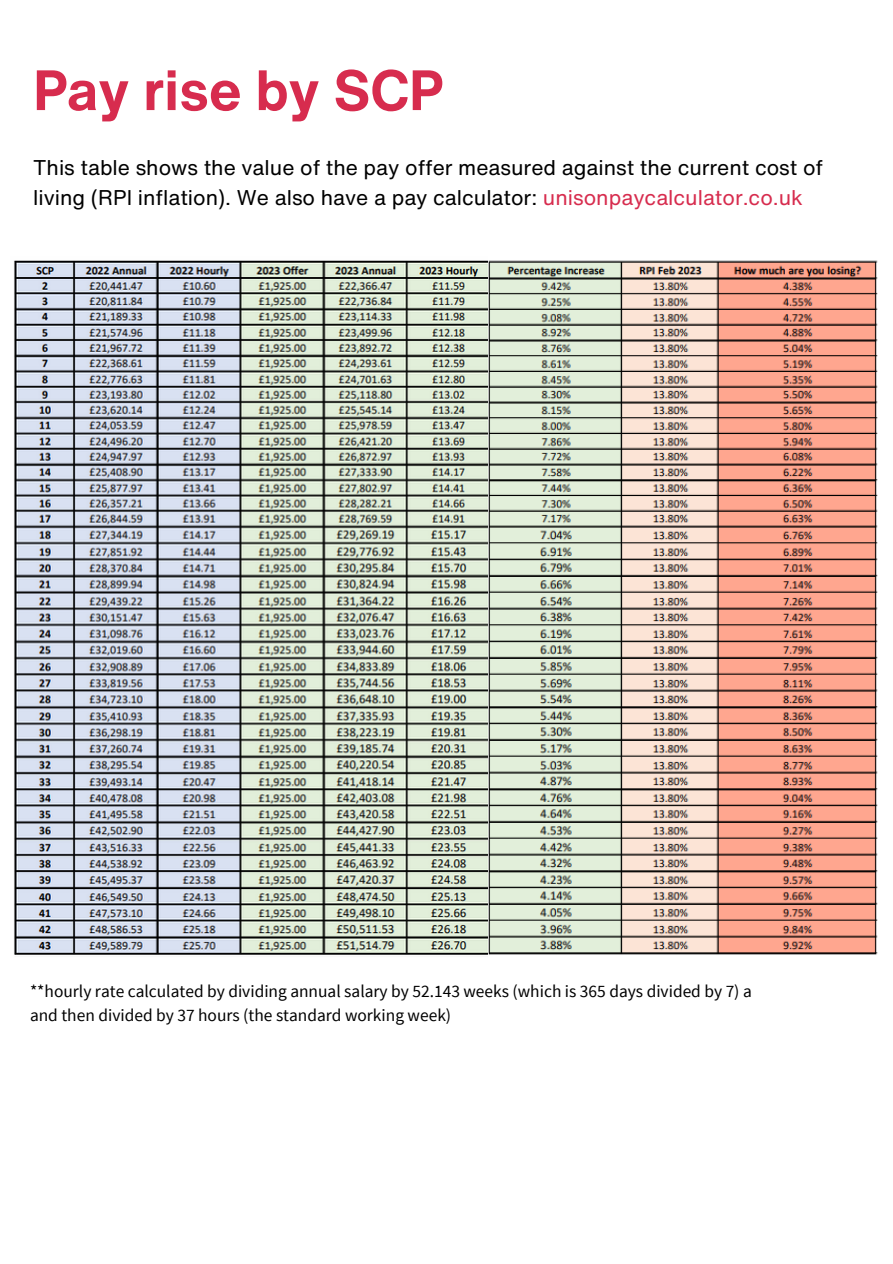
<style>
.page{position:relative;width:893px;height:1264px;background:#fff}
.page>*{position:absolute;margin:0;border:0;box-sizing:border-box;transform-origin:0 0}
.t1{font:700 55.8px "Helvetica Now Text";color:#d72c4e}
.t2{font:21px/29.2px "Helvetica Now Text";color:#000}
.t3{font:17.4px/24.2px "Source Sans Pro";color:#000}
.s1{color:#d72c4e}
</style>
<div class="page">
<img style="left:14px;top:260px;width:474px;height:695px">
<img style="left:488px;top:260px;width:390px;height:695px">
<p class="t1" style="left:33px;top:48px;width:411px">Pay rise by SCP</p>
<p class="t2" style="left:33px;top:153px;width:791px">This table shows the value of the pay offer measured against the current cost of living (RPI inflation). We also have a pay calculator: <span class="s1">unisonpaycalculator.co.uk</span></p>
<p class="t3" style="left:30px;top:978px;width:723px">**hourly rate calculated by dividing annual salary by 52.143 weeks (which is 365 days divided by 7) a and then divided by 37 hours (the standard working week)</p>
</div>
